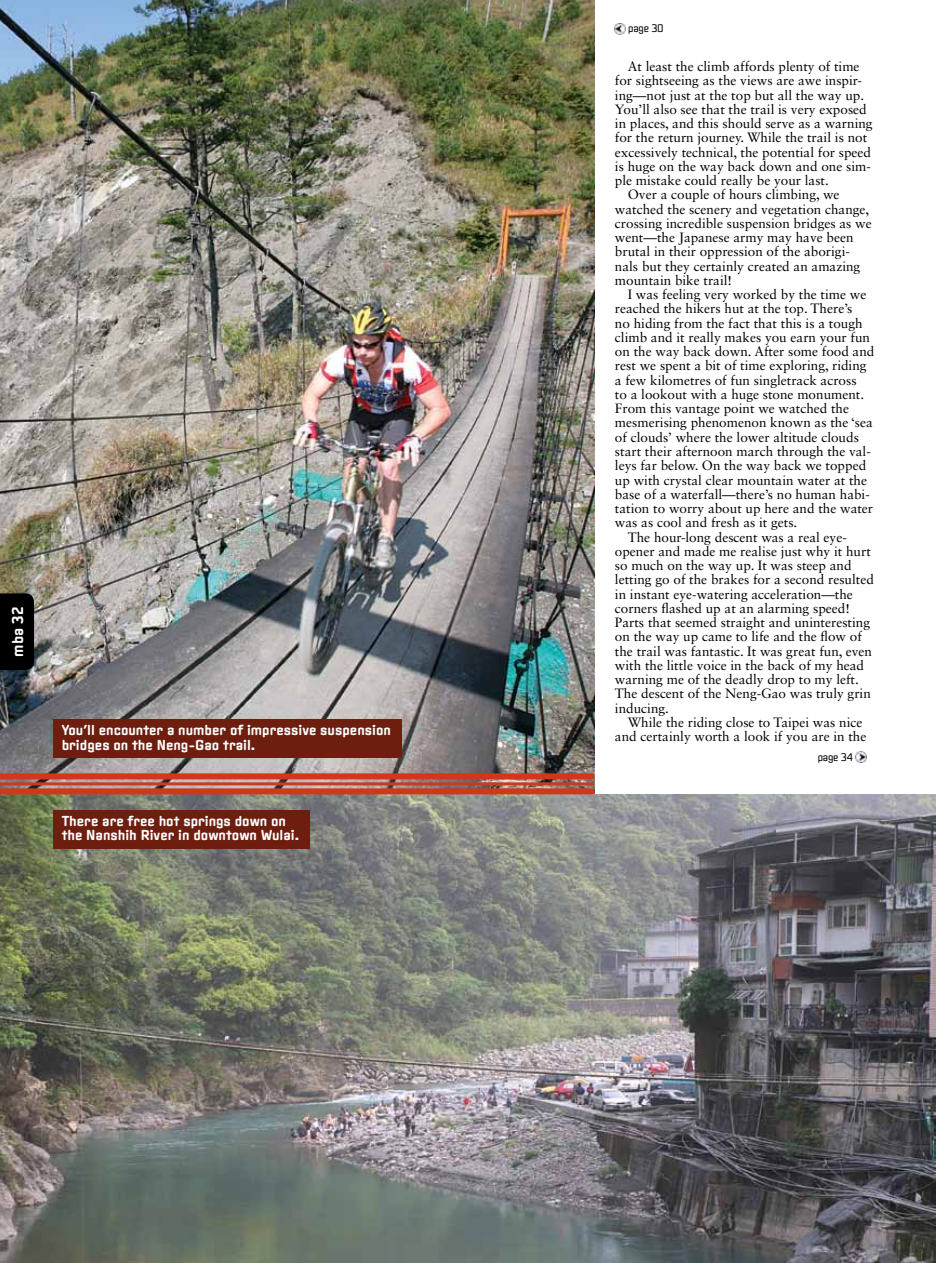
<style>
.page{position:relative;width:936px;height:1263px;background:#fff}
.page>*{position:absolute;margin:0;border:0;box-sizing:border-box;transform-origin:0 0}
.t1{font:700 15px "Clicker";color:#fff}
.t2{font:700 13.8px/14.2px "Clicker";color:#fff}
.t3{font:13.5px "Sabon LT Std";color:#000}
.t4{font:10.5px "Clicker";letter-spacing:-.02em;color:#000}
</style>
<div class="page">
<img style="left:0;top:0;width:594px;height:788px">
<div style="left:0;top:593px;width:34px;height:77px;background:#000"></div>
<img style="left:0;top:794px;width:935px;height:469px">
<div style="left:0;top:773px;width:594px;height:6px;background:#ce381b"></div>
<hr style="left:0;top:782px;width:594px;height:3px;background:#ce381b">
<div style="left:0;top:788px;width:594px;height:6px;background:#ce381b"></div>
<div style="left:53px;top:719px;width:349px;height:39px;background:#6e1e0e"></div>
<div style="left:53px;top:810px;width:256px;height:38px;background:#6e1e0e"></div>
<svg style="left:855px;top:752px;width:11px;height:10px"></svg>
<svg style="left:615px;top:24px;width:10px;height:10px"></svg>
<p class="t1" style="left:9px;top:656px;width:51px;rotate:-90deg">mba 32</p>
<p class="t2" style="left:62px;top:723px;width:331px">You’ll encounter a number of impressive suspension bridges on the Neng-Gao trail.</p>
<p class="t2" style="left:62px;top:813px;width:239px">There are free hot springs down on the Nanshih River in downtown Wulai.</p>
<p class="t4" style="left:628px;top:22px;width:37px">page 30</p>
<p class="t3" style="left:627px;top:58px;width:233px">At least the climb affords plenty of time</p>
<p class="t3" style="left:615px;top:73px;width:248px">for sightseeing as the views are awe inspir-</p>
<p class="t3" style="left:615px;top:87px;width:251px">ing—not just at the top but all the way up.</p>
<p class="t3" style="left:615px;top:101px;width:253px">You’ll also see that the trail is very exposed</p>
<p class="t3" style="left:615px;top:115px;width:259px">in places, and this should serve as a warning</p>
<p class="t3" style="left:615px;top:130px;width:254px">for the return journey. While the trail is not</p>
<p class="t3" style="left:615px;top:144px;width:258px">excessively technical, the potential for speed</p>
<p class="t3" style="left:615px;top:158px;width:257px">is huge on the way back down and one sim-</p>
<p class="t3" style="left:615px;top:172px;width:215px">ple mistake could really be your last.</p>
<p class="t3" style="left:627px;top:187px;width:213px">Over a couple of hours climbing, we</p>
<p class="t3" style="left:615px;top:201px;width:256px">watched the scenery and vegetation change,</p>
<p class="t3" style="left:615px;top:215px;width:258px">crossing incredible suspension bridges as we</p>
<p class="t3" style="left:615px;top:229px;width:240px">went—the Japanese army may have been</p>
<p class="t3" style="left:615px;top:244px;width:236px">brutal in their oppression of the aborigi-</p>
<p class="t3" style="left:615px;top:258px;width:247px">nals but they certainly created an amazing</p>
<p class="t3" style="left:615px;top:272px;width:119px">mountain bike trail!</p>
<p class="t3" style="left:627px;top:286px;width:240px">I was feeling very worked by the time we</p>
<p class="t3" style="left:615px;top:301px;width:239px">reached the hikers hut at the top. There’s</p>
<p class="t3" style="left:615px;top:315px;width:249px">no hiding from the fact that this is a tough</p>
<p class="t3" style="left:615px;top:329px;width:257px">climb and it really makes you earn your fun</p>
<p class="t3" style="left:615px;top:343px;width:261px">on the way back down. After some food and</p>
<p class="t3" style="left:615px;top:358px;width:253px">rest we spent a bit of time exploring, riding</p>
<p class="t3" style="left:615px;top:372px;width:243px">a few kilometres of fun singletrack across</p>
<p class="t3" style="left:615px;top:386px;width:251px">to a lookout with a huge stone monument.</p>
<p class="t3" style="left:615px;top:400px;width:236px">From this vantage point we watched the</p>
<p class="t3" style="left:615px;top:415px;width:259px">mesmerising phenomenon known as the ‘sea</p>
<p class="t3" style="left:615px;top:429px;width:245px">of clouds’ where the lower altitude clouds</p>
<p class="t3" style="left:615px;top:443px;width:257px">start their afternoon march through the val-</p>
<p class="t3" style="left:615px;top:457px;width:253px">leys far below. On the way back we topped</p>
<p class="t3" style="left:615px;top:472px;width:254px">up with crystal clear mountain water at the</p>
<p class="t3" style="left:615px;top:486px;width:256px">base of a waterfall—there’s no human habi-</p>
<p class="t3" style="left:615px;top:500px;width:260px">tation to worry about up here and the water</p>
<p class="t3" style="left:615px;top:514px;width:184px">was as cool and fresh as it gets.</p>
<p class="t3" style="left:627px;top:529px;width:221px">The hour-long descent was a real eye-</p>
<p class="t3" style="left:615px;top:543px;width:257px">opener and made me realise just why it hurt</p>
<p class="t3" style="left:615px;top:557px;width:238px">so much on the way up. It was steep and</p>
<p class="t3" style="left:615px;top:571px;width:260px">letting go of the brakes for a second resulted</p>
<p class="t3" style="left:615px;top:586px;width:239px">in instant eye-watering acceleration—the</p>
<p class="t3" style="left:615px;top:600px;width:236px">corners flashed up at an alarming speed!</p>
<p class="t3" style="left:615px;top:614px;width:257px">Parts that seemed straight and uninteresting</p>
<p class="t3" style="left:615px;top:629px;width:248px">on the way up came to life and the flow of</p>
<p class="t3" style="left:615px;top:643px;width:258px">the trail was fantastic. It was great fun, even</p>
<p class="t3" style="left:615px;top:657px;width:251px">with the little voice in the back of my head</p>
<p class="t3" style="left:615px;top:671px;width:245px">warning me of the deadly drop to my left.</p>
<p class="t3" style="left:615px;top:686px;width:257px">The descent of the Neng-Gao was truly grin</p>
<p class="t3" style="left:615px;top:700px;width:56px">inducing.</p>
<p class="t3" style="left:627px;top:714px;width:236px">While the riding close to Taipei was nice</p>
<p class="t3" style="left:615px;top:728px;width:253px">and certainly worth a look if you are in the</p>
<p class="t4" style="left:817px;top:750px;width:37px">page 34</p>
</div>
